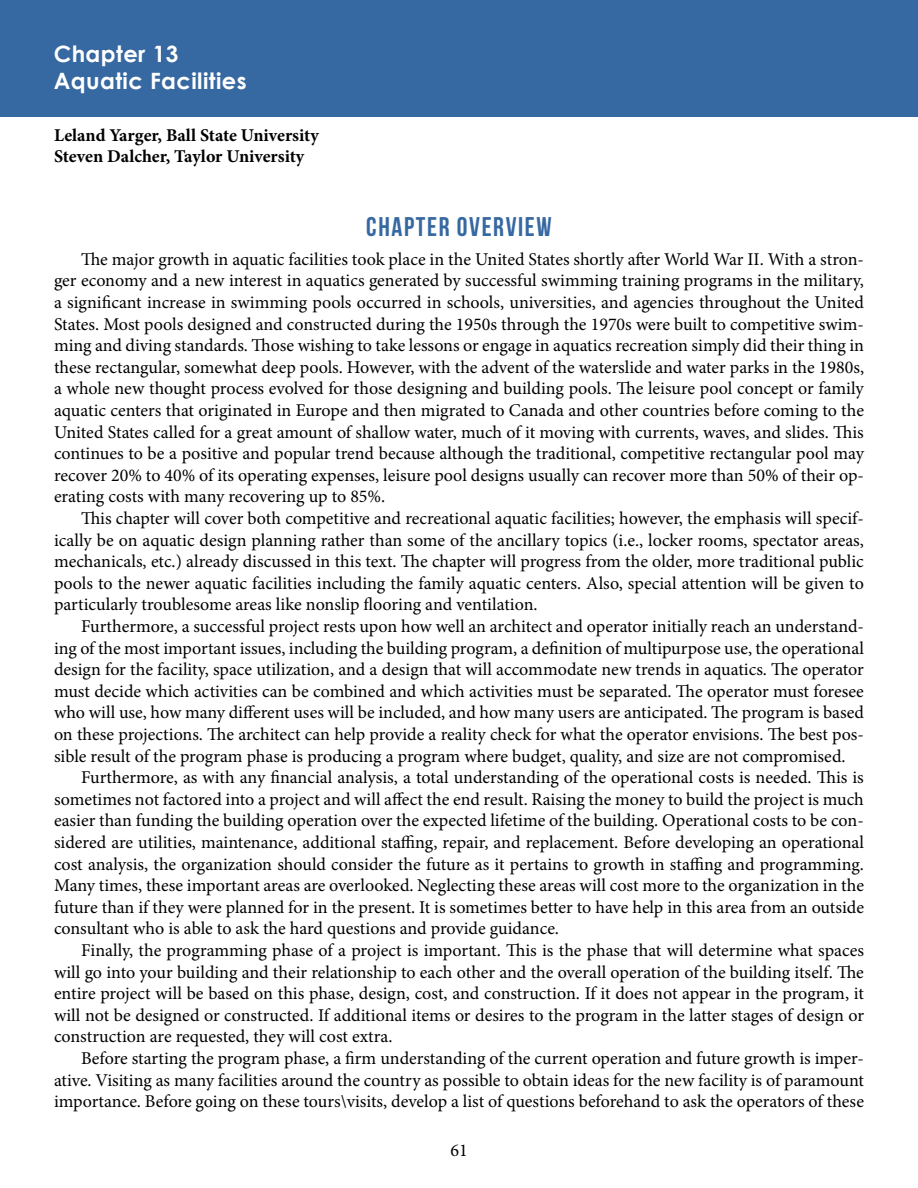
<style>
.page{position:relative;width:918px;height:1188px;background:#fff}
.page>*{position:absolute;margin:0;border:0;box-sizing:border-box;transform-origin:0 0}
.t1{font:700 27px "Bebas Neue";letter-spacing:.06em;color:#3668a1}
.t2{font:700 22.5px/27px "Century Gothic";letter-spacing:.02em;color:#fff}
.t3{font:18px/21.6px "Minion Pro";letter-spacing:-.005em;color:#000;text-align:justify}
.t4{font:700 18px/21.6px "Minion Pro";letter-spacing:-.005em;color:#000}
</style>
<div class="page">
<div style="left:0;top:0;width:918px;height:117px;background:#3668a1"></div>
<p class="t2" style="left:54px;top:40px;width:195px">Chapter 13<br>Aquatic Facilities</p>
<p class="t4" style="left:54px;top:124px;width:266px">Leland Yarger, Ball State University<br>Steven Dalcher, Taylor University</p>
<h1 class="t1" style="left:366px;top:212px;width:187px">CHAPTER OVERVIEW</h1>
<p class="t3" style="left:54px;top:248px;width:812px;text-indent:27px">The major growth in aquatic facilities took place in the United States shortly after World War II. With a stron&shy;ger economy and a new interest in aquatics generated by successful swimming training programs in the military, a significant increase in swimming pools occurred in schools, universities, and agencies throughout the United States. Most pools designed and constructed during the 1950s through the 1970s were built to competitive swim&shy;ming and diving standards. Those wishing to take lessons or engage in aquatics recreation simply did their thing in these rectangular, somewhat deep pools. However, with the advent of the waterslide and water parks in the 1980s, a whole new thought process evolved for those designing and building pools. The leisure pool concept or family aquatic centers that originated in Europe and then migrated to Canada and other countries before coming to the United States called for a great amount of shallow water, much of it moving with currents, waves, and slides. This continues to be a positive and popular trend because although the traditional, competitive rectangular pool may recover 20% to 40% of its operating expenses, leisure pool designs usually can recover more than 50% of their op&shy;erating costs with many recovering up to 85%.</p>
<p class="t3" style="left:54px;top:507px;width:812px;text-indent:27px">This chapter will cover both competitive and recreational aquatic facilities; however, the emphasis will specif&shy;ically be on aquatic design planning rather than some of the ancillary topics (i.e., locker rooms, spectator areas, mechanicals, etc.) already discussed in this text. The chapter will progress from the older, more traditional public pools to the newer aquatic facilities including the family aquatic centers. Also, special attention will be given to particularly troublesome areas like nonslip flooring and ventilation.</p>
<p class="t3" style="left:54px;top:615px;width:812px;text-indent:27px">Furthermore, a successful project rests upon how well an architect and operator initially reach an understand&shy;ing of the most important issues, including the building program, a definition of multipurpose use, the operational design for the facility, space utilization, and a design that will accommodate new trends in aquatics. The operator must decide which activities can be combined and which activities must be separated. The operator must foresee who will use, how many different uses will be included, and how many users are anticipated. The program is based on these projections. The architect can help provide a reality check for what the operator envisions. The best pos&shy;sible result of the program phase is producing a program where budget, quality, and size are not compromised.</p>
<p class="t3" style="left:54px;top:767px;width:812px;text-indent:27px">Furthermore, as with any financial analysis, a total understanding of the operational costs is needed. This is sometimes not factored into a project and will affect the end result. Raising the money to build the project is much easier than funding the building operation over the expected lifetime of the building. Operational costs to be con&shy;sidered are utilities, maintenance, additional staffing, repair, and replacement. Before developing an operational cost analysis, the organization should consider the future as it pertains to growth in staffing and programming.<br>Many times, these important areas are overlooked. Neglecting these areas will cost more to the organization in the future than if they were planned for in the present. It is sometimes better to have help in this area from an outside consultant who is able to ask the hard questions and provide guidance.</p>
<p class="t3" style="left:54px;top:939px;width:812px;text-indent:27px">Finally, the programming phase of a project is important. This is the phase that will determine what spaces will go into your building and their relationship to each other and the overall operation of the building itself. The entire project will be based on this phase, design, cost, and construction. If it does not appear in the program, it will not be designed or constructed. If additional items or desires to the program in the latter stages of design or construction are requested, they will cost extra.</p>
<p class="t3" style="left:54px;top:1047px;width:812px;text-indent:27px">Before starting the program phase, a firm understanding of the current operation and future growth is imper&shy;ative. Visiting as many facilities around the country as possible to obtain ideas for the new facility is of paramount importance. Before going on these tours\visits, develop a list of questions beforehand to ask the operators of these</p>
<p class="t3" style="left:450px;top:1139px;width:19px">61</p>
</div>
